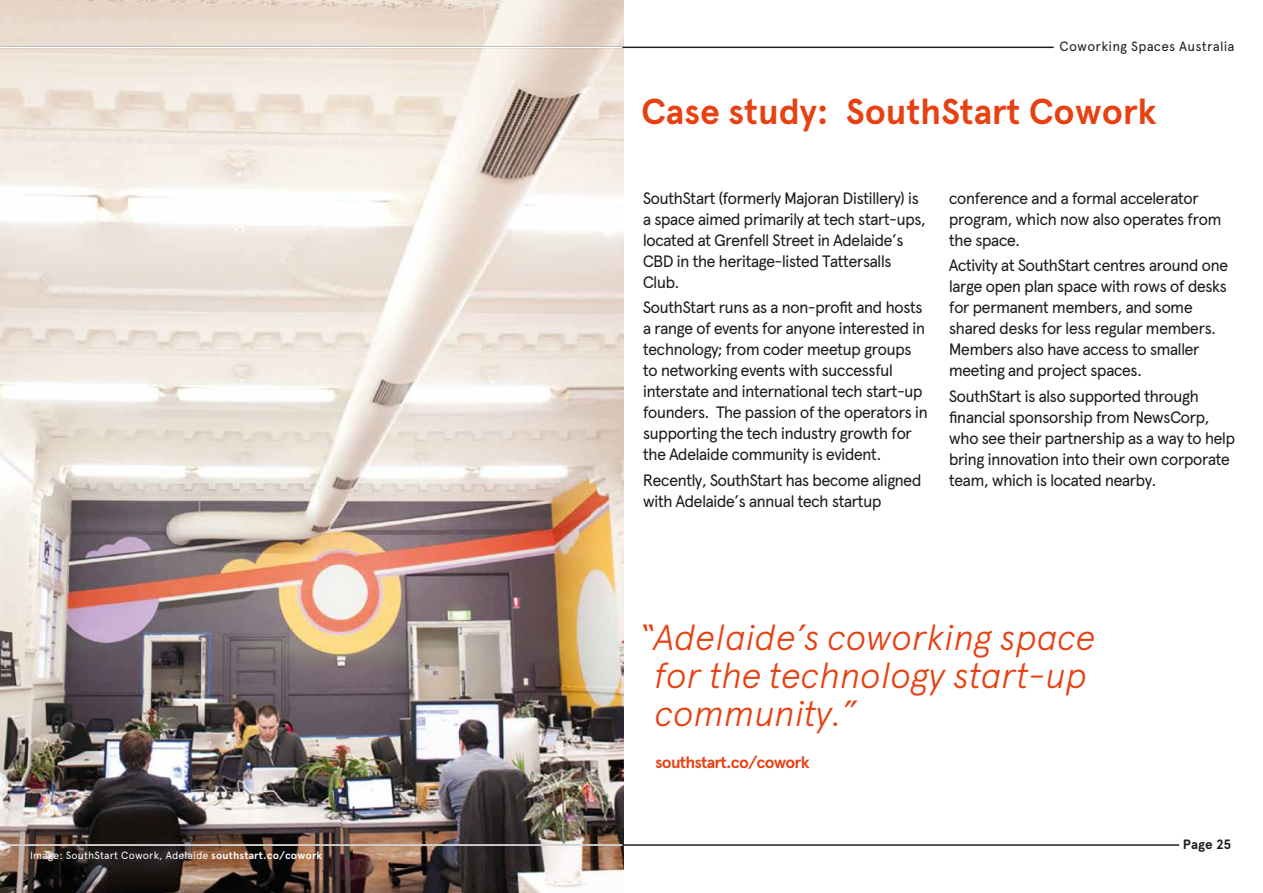
<style>
.page{position:relative;width:1263px;height:893px;background:#fff}
.page>*{position:absolute;margin:0;border:0;box-sizing:border-box;transform-origin:0 0}
.t1{font:italic 300 36px/37.5px "Apercu Pro";letter-spacing:-.005em;color:#e74011}
.t2{font:700 36px "Apercu Pro";letter-spacing:-.005em;color:#e74011}
.t3{font:16.5px/21px "Apercu Pro";letter-spacing:-.05em;color:#1d1d1b}
.t4{font:700 16.5px "Apercu Pro";letter-spacing:-.05em;color:#e74011}
.t5{font:13.5px "Apercu Pro";letter-spacing:.015em;color:#1d1d1b}
.t6{font:700 13.5px "Apercu Pro";letter-spacing:.01em;color:#1d1d1b}
.t7{font:10.5px "Apercu Pro";letter-spacing:.015em;color:#fff}
.s1{font-weight:700}
</style>
<div class="page">
<img style="left:0;top:0;width:623px;height:893px">
<hr style="left:2px;top:844px;width:1177px;height:2px;background:#1d1d1b">
<hr style="left:0;top:47px;width:1054px;height:1px;background:#1d1d1b">
<hr style="left:2px;top:844px;width:620px;height:2px;background:#fff">
<hr style="left:0;top:47px;width:622px;height:1px;background:#fff">
<p class="t7" style="left:30px;top:847px;width:294px">Image: SouthStart Cowork, Adelaide <span class="s1">southstart.co/cowork</span></p>
<p class="t5" style="left:1060px;top:36px;width:176px">Coworking Spaces Australia</p>
<h1 class="t2" style="left:641px;top:84px;width:517px">Case study: SouthStart Cowork</h1>
<p class="t3" style="left:643px;top:186px;width:285px">SouthStart (formerly Majoran Distillery) is a space aimed primarily at tech start-ups, located at Grenfell Street in Adelaide’s CBD in the heritage-listed Tattersalls Club.</p>
<p class="t3" style="left:643px;top:296px;width:287px">SouthStart runs as a non-profit and hosts a range of events for anyone interested in technology; from coder meetup groups to networking events with successful interstate and international tech start-up founders. The passion of the operators in supporting the tech industry growth for the Adelaide community is evident.</p>
<p class="t3" style="left:643px;top:468px;width:280px">Recently, SouthStart has become aligned with Adelaide’s annual tech startup</p>
<p class="t3" style="left:949px;top:186px;width:274px">conference and a formal accelerator program, which now also operates from the space.</p>
<p class="t3" style="left:949px;top:254px;width:281px">Activity at SouthStart centres around one large open plan space with rows of desks for permanent members, and some shared desks for less regular members.<br>Members also have access to smaller meeting and project spaces.</p>
<p class="t3" style="left:949px;top:384px;width:288px">SouthStart is also supported through financial sponsorship from NewsCorp, who see their partnership as a way to help bring innovation into their own corporate team, which is located nearby.</p>
<h1 class="t1" style="left:655px;top:616px;width:442px;text-indent:-15px">“Adelaide’s coworking space for the technology start-up community.”</h1>
<p class="t4" style="left:655px;top:749px;width:156px">southstart.co/cowork</p>
<p class="t6" style="left:1183px;top:834px;width:50px">Page 25</p>
</div>
